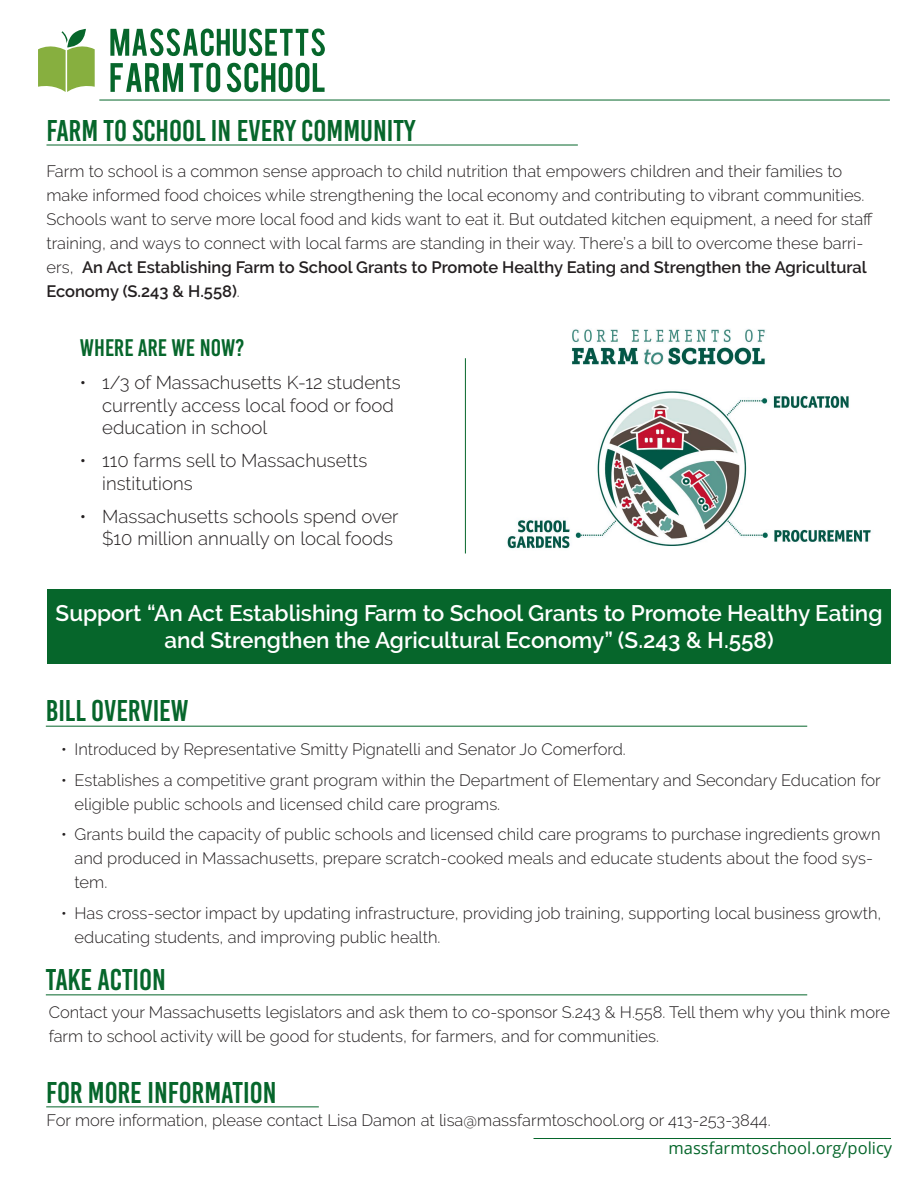
<style>
.page{position:relative;width:918px;height:1188px;background:#fff}
.page>*{position:absolute;margin:0;border:0;box-sizing:border-box;transform-origin:0 0}
.t1{font:30px "Bebas Kai";color:#06662b}
.t2{font:24px "Bebas Kai";color:#06662b}
.t3{font:600 22.5px/27px "Raleway";color:#fff;text-align:center}
.t4{font:300 18.6px/22.4px "Raleway";color:#231f20}
.t5{font:300 16.5px/24px "Raleway";color:#231f20}
.t6{font:16.5px "Open Sans";color:#06662b}
.s1{font-weight:600}
</style>
<div class="page">
<hr style="left:46px;top:145px;width:532px;height:1px;background:#06662b">
<hr style="left:46px;top:726px;width:761px;height:1px;background:#06662b">
<hr style="left:534px;top:1138px;width:357px;height:1px;background:#06662b">
<hr style="left:46px;top:1107px;width:273px;height:1px;background:#06662b">
<svg style="left:110px;top:29px;width:215px;height:27px"></svg>
<svg style="left:111px;top:63px;width:72px;height:29px"></svg>
<svg style="left:190px;top:63px;width:30px;height:29px"></svg>
<svg style="left:227px;top:63px;width:98px;height:29px"></svg>
<svg style="left:38px;top:29px;width:57px;height:63px"></svg>
<hr style="left:99px;top:100px;width:791px;height:1px;background:#06662b">
<img style="left:507px;top:329px;width:364px;height:220px">
<hr style="left:465px;top:358px;width:1px;height:195px;background:#06662b">
<div style="left:47px;top:590px;width:844px;height:74px;background:#06662b"></div>
<hr style="left:46px;top:995px;width:761px;height:1px;background:#06662b">
<p class="t1" style="left:46px;top:114px;width:370px">FARM TO SCHOOL IN EVERY COMMUNITY</p>
<p class="t5" style="left:46px;top:159px;width:828px">Farm to school is a common sense approach to child nutrition that empowers children and their families to make informed food choices while strengthening the local economy and contributing to vibrant communities.<br>Schools want to serve more local food and kids want to eat it. But outdated kitchen equipment, a need for staff training, and ways to connect with local farms are standing in their way. There’s a bill to overcome these barri&shy;ers, <span class="s1">An Act Establishing Farm to School Grants to Promote Healthy Eating and Strengthen the Agricultural Economy (S.243 &amp; H.558)</span>.</p>
<p class="t2" style="left:80px;top:335px;width:166px">WHERE ARE WE NOW?</p>
<p class="t4" style="left:102px;top:372px;width:300px;text-indent:-22px">• 1/3 of Massachusetts K-12 students currently access local food or food education in school</p>
<p class="t4" style="left:102px;top:449px;width:267px;text-indent:-22px">• 110 farms sell to Massachusetts institutions</p>
<p class="t4" style="left:102px;top:505px;width:298px;text-indent:-22px">• Massachusetts schools spend over $10 million annually on local foods</p>
<p class="t3" style="left:56px;top:600px;width:828px">Support “An Act Establishing Farm to School Grants to Promote Healthy Eating and Strengthen the Agricultural Economy” (S.243 &amp; H.558)</p>
<p class="t1" style="left:46px;top:695px;width:144px">BILL OVERVIEW</p>
<p class="t5" style="left:61px;top:737px;width:566px">• Introduced by Representative Smitty Pignatelli and Senator Jo Comerford.</p>
<p class="t5" style="left:75px;top:768px;width:808px;text-indent:-14px">• Establishes a competitive grant program within the Department of Elementary and Secondary Education for eligible public schools and licensed child care programs.</p>
<p class="t5" style="left:75px;top:823px;width:808px;text-indent:-14px">• Grants build the capacity of public schools and licensed child care programs to purchase ingredients grown and produced in Massachusetts, prepare scratch-cooked meals and educate students about the food sys&shy;tem.</p>
<p class="t5" style="left:75px;top:901px;width:808px;text-indent:-14px">• Has cross-sector impact by updating infrastructure, providing job training, supporting local business growth, educating students, and improving public health.</p>
<p class="t1" style="left:46px;top:963px;width:122px">TAKE ACTION</p>
<p class="t5" style="left:49px;top:1001px;width:843px">Contact your Massachusetts legislators and ask them to co-sponsor S.243 &amp; H.558. Tell them why you think more farm to school activity will be good for students, for farmers, and for communities.</p>
<p class="t1" style="left:46px;top:1076px;width:232px">FOR MORE INFORMATION</p>
<p class="t5" style="left:47px;top:1108px;width:726px">For more information, please contact Lisa Damon at lisa@massfarmtoschool.org or 413-253-3844.</p>
<p class="t6" style="left:669px;top:1137px;width:225px">massfarmtoschool.org/policy</p>
</div>
